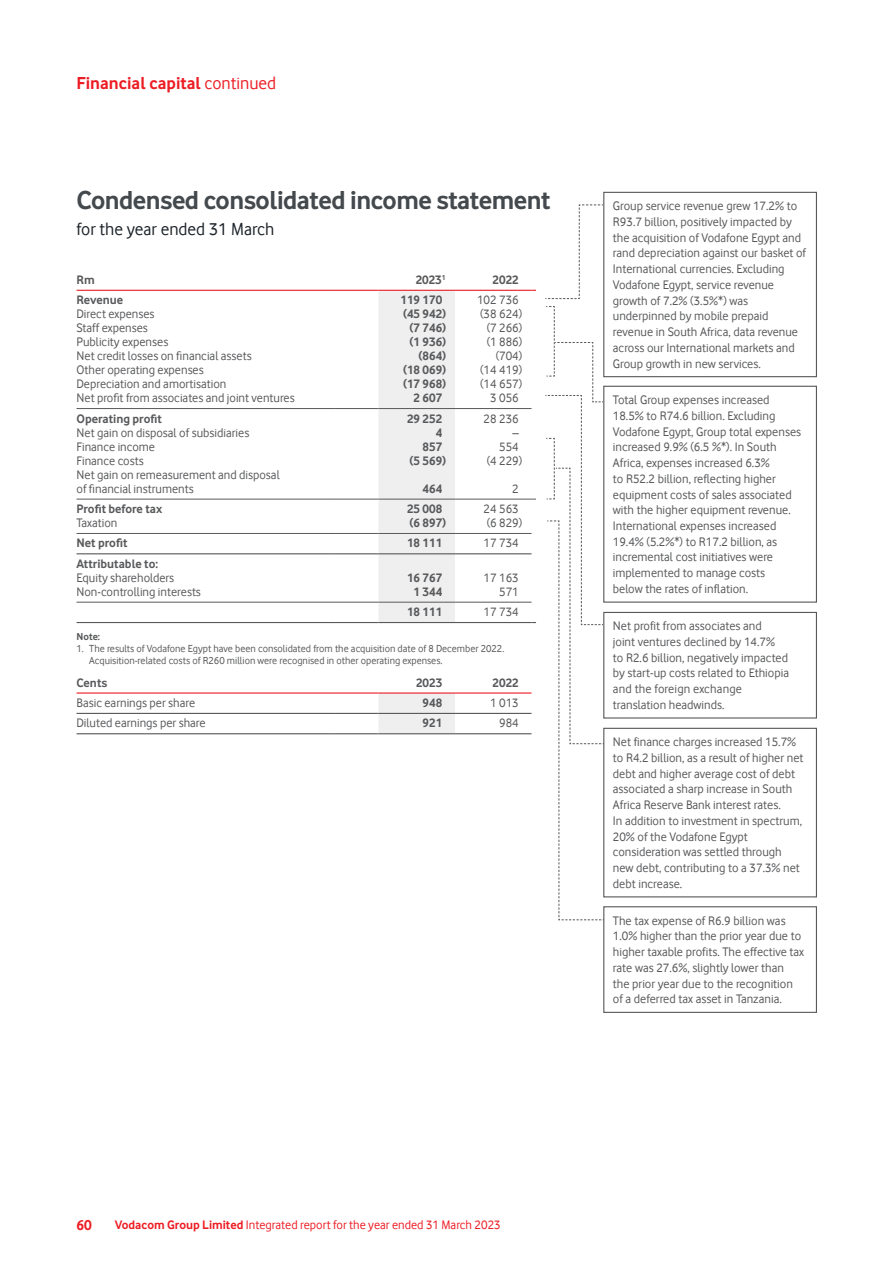
<style>
.page{position:relative;width:893px;height:1263px;background:#fff}
.page>*{position:absolute;margin:0;border:0;box-sizing:border-box;transform-origin:0 0}
.t1{font:700 27px "Vodafone Rg";letter-spacing:-.02em;color:#44494d}
.t2{font:700 18px "Vodafone Rg";color:#ed1d24}
.t3{font:18px "Vodafone Rg";color:#1c2329}
.t4{font:700 15px "Vodafone Rg";color:#ed1d24}
.t5{font:12.75px/15.8px "Vodafone Rg";color:#58595b}
.t6{font:700 12.75px "Vodafone Rg";color:#58595b}
.t7{font:12.75px "Vodafone Rg";color:#ed1d24}
.t8{font:10.5px/12px "Vodafone Rg";color:#58595b}
.t9{font:700 10.5px "Vodafone Rg";color:#58595b}
.s1{font-weight:400}
.s2{font-weight:700}
</style>
<div class="page">
<div style="left:378px;top:291px;width:77px;height:331px;background:#efeff0"></div>
<hr style="left:77px;top:602px;width:259px;height:1px;background:#58595b">
<hr style="left:336px;top:602px;width:42px;height:1px;background:#58595b">
<hr style="left:378px;top:602px;width:77px;height:1px;background:#58595b">
<hr style="left:455px;top:602px;width:76px;height:1px;background:#58595b">
<hr style="left:77px;top:290px;width:259px;height:1px;background:#ed1d24">
<hr style="left:336px;top:290px;width:42px;height:1px;background:#ed1d24">
<hr style="left:378px;top:290px;width:77px;height:1px;background:#ed1d24">
<hr style="left:455px;top:290px;width:76px;height:1px;background:#ed1d24">
<hr style="left:77px;top:408px;width:259px;height:1px;background:#58595b">
<hr style="left:336px;top:408px;width:42px;height:1px;background:#58595b">
<hr style="left:378px;top:408px;width:77px;height:1px;background:#58595b">
<hr style="left:455px;top:408px;width:76px;height:1px;background:#58595b">
<hr style="left:77px;top:499px;width:259px;height:1px;background:#58595b">
<hr style="left:336px;top:499px;width:42px;height:1px;background:#58595b">
<hr style="left:378px;top:499px;width:77px;height:1px;background:#58595b">
<hr style="left:455px;top:499px;width:76px;height:1px;background:#58595b">
<hr style="left:77px;top:533px;width:259px;height:1px;background:#58595b">
<hr style="left:336px;top:533px;width:42px;height:1px;background:#58595b">
<hr style="left:378px;top:533px;width:77px;height:1px;background:#58595b">
<hr style="left:455px;top:533px;width:76px;height:1px;background:#58595b">
<hr style="left:77px;top:553px;width:259px;height:1px;background:#58595b">
<hr style="left:336px;top:553px;width:42px;height:1px;background:#58595b">
<hr style="left:378px;top:553px;width:77px;height:1px;background:#58595b">
<hr style="left:455px;top:553px;width:76px;height:1px;background:#58595b">
<hr style="left:77px;top:622px;width:259px;height:1px;background:#58595b">
<hr style="left:336px;top:622px;width:42px;height:1px;background:#58595b">
<hr style="left:378px;top:622px;width:77px;height:1px;background:#58595b">
<hr style="left:455px;top:622px;width:76px;height:1px;background:#58595b">
<div style="left:378px;top:694px;width:77px;height:39px;background:#efeff0"></div>
<hr style="left:77px;top:713px;width:259px;height:1px;background:#58595b">
<hr style="left:336px;top:713px;width:42px;height:1px;background:#58595b">
<hr style="left:378px;top:713px;width:77px;height:1px;background:#58595b">
<hr style="left:455px;top:713px;width:76px;height:1px;background:#58595b">
<hr style="left:77px;top:692px;width:259px;height:2px;background:#ed1d24">
<hr style="left:336px;top:692px;width:42px;height:2px;background:#ed1d24">
<hr style="left:378px;top:692px;width:77px;height:2px;background:#ed1d24">
<hr style="left:455px;top:692px;width:76px;height:2px;background:#ed1d24">
<hr style="left:77px;top:733px;width:259px;height:1px;background:#58595b">
<hr style="left:336px;top:733px;width:42px;height:1px;background:#58595b">
<hr style="left:378px;top:733px;width:77px;height:1px;background:#58595b">
<hr style="left:455px;top:733px;width:76px;height:1px;background:#58595b">
<div style="left:603px;top:386px;width:214px;height:217px;border:1px solid #58595b"></div>
<div style="left:603px;top:192px;width:214px;height:185px;border:1px solid #58595b"></div>
<div style="left:603px;top:612px;width:214px;height:106px;border:1px solid #58595b"></div>
<div style="left:603px;top:728px;width:214px;height:169px;border:1px solid #58595b"></div>
<div style="left:603px;top:906px;width:214px;height:107px;border:1px solid #58595b"></div>
<svg style="left:545px;top:204px;width:59px;height:95px"></svg>
<svg style="left:545px;top:306px;width:60px;height:614px"></svg>
<h2 class="t2" style="left:77px;top:72px;width:201px">Financial capital <span class="s1">continued</span></h2>
<h1 class="t1" style="left:77px;top:185px;width:475px">Condensed consolidated income statement</h1>
<h2 class="t3" style="left:77px;top:219px;width:199px">for the year ended 31 March</h2>
<p class="t6" style="left:77px;top:272px;width:20px">Rm</p>
<p class="t6" style="left:416px;top:272px;width:31px">2023<sup>1</sup></p>
<p class="t6" style="left:493px;top:272px;width:28px">2022</p>
<p class="t6" style="left:77px;top:293px;width:48px">Revenue</p>
<p class="t6" style="left:401px;top:293px;width:43px">119 170</p>
<p class="t5" style="left:477px;top:292px;width:43px">102 736</p>
<p class="t5" style="left:77px;top:306px;width:80px">Direct expenses</p>
<p class="t6" style="left:403px;top:307px;width:45px">(45 942)</p>
<p class="t5" style="left:480px;top:306px;width:44px">(38 624)</p>
<p class="t5" style="left:77px;top:320px;width:73px">Staff expenses</p>
<p class="t6" style="left:410px;top:321px;width:38px">(7 746)</p>
<p class="t5" style="left:487px;top:320px;width:37px">(7 266)</p>
<p class="t5" style="left:77px;top:334px;width:93px">Publicity expenses</p>
<p class="t6" style="left:410px;top:335px;width:38px">(1 936)</p>
<p class="t5" style="left:487px;top:334px;width:37px">(1 886)</p>
<p class="t5" style="left:77px;top:348px;width:177px">Net credit losses on financial assets</p>
<p class="t6" style="left:419px;top:349px;width:29px">(864)</p>
<p class="t5" style="left:496px;top:348px;width:28px">(704)</p>
<p class="t5" style="left:77px;top:362px;width:129px">Other operating expenses</p>
<p class="t6" style="left:403px;top:363px;width:45px">(18 069)</p>
<p class="t5" style="left:480px;top:362px;width:44px">(14 419)</p>
<p class="t5" style="left:77px;top:376px;width:151px">Depreciation and amortisation</p>
<p class="t6" style="left:403px;top:377px;width:45px">(17 968)</p>
<p class="t5" style="left:480px;top:376px;width:44px">(14 657)</p>
<p class="t5" style="left:77px;top:390px;width:220px">Net profit from associates and joint ventures</p>
<p class="t6" style="left:414px;top:391px;width:30px">2 607</p>
<p class="t5" style="left:490px;top:390px;width:30px">3 056</p>
<p class="t6" style="left:77px;top:411px;width:87px">Operating profit</p>
<p class="t6" style="left:407px;top:411px;width:37px">29 252</p>
<p class="t5" style="left:484px;top:410px;width:37px">28 236</p>
<p class="t5" style="left:77px;top:424px;width:174px">Net gain on disposal of subsidiaries</p>
<p class="t6" style="left:436px;top:425px;width:8px">4</p>
<p class="t5" style="left:512px;top:424px;width:8px">–</p>
<p class="t5" style="left:77px;top:438px;width:80px">Finance income</p>
<p class="t6" style="left:423px;top:439px;width:21px">857</p>
<p class="t5" style="left:499px;top:438px;width:21px">554</p>
<p class="t5" style="left:77px;top:452px;width:69px">Finance costs</p>
<p class="t6" style="left:410px;top:453px;width:38px">(5 569)</p>
<p class="t5" style="left:487px;top:452px;width:37px">(4 229)</p>
<p class="t5" style="left:77px;top:467px;width:205px;line-height:14.2px">Net gain on remeasurement and disposal of financial instruments</p>
<p class="t6" style="left:423px;top:481px;width:21px">464</p>
<p class="t5" style="left:512px;top:480px;width:8px">2</p>
<p class="t6" style="left:77px;top:501px;width:87px">Profit before tax</p>
<p class="t6" style="left:407px;top:501px;width:37px">25 008</p>
<p class="t5" style="left:484px;top:501px;width:37px">24 563</p>
<p class="t5" style="left:77px;top:515px;width:42px">Taxation</p>
<p class="t6" style="left:410px;top:515px;width:38px">(6 897)</p>
<p class="t5" style="left:487px;top:515px;width:37px">(6 829)</p>
<p class="t6" style="left:77px;top:536px;width:52px">Net profit</p>
<p class="t6" style="left:407px;top:536px;width:37px">18 111</p>
<p class="t5" style="left:484px;top:535px;width:37px">17 734</p>
<p class="t6" style="left:77px;top:556px;width:83px">Attributable to:</p>
<p class="t5" style="left:77px;top:570px;width:99px">Equity shareholders</p>
<p class="t6" style="left:407px;top:570px;width:37px">16 767</p>
<p class="t5" style="left:484px;top:570px;width:37px">17 163</p>
<p class="t5" style="left:77px;top:584px;width:126px">Non-controlling interests</p>
<p class="t6" style="left:414px;top:584px;width:30px">1 344</p>
<p class="t5" style="left:499px;top:584px;width:21px">571</p>
<p class="t6" style="left:407px;top:604px;width:37px">18 111</p>
<p class="t5" style="left:484px;top:604px;width:37px">17 734</p>
<p class="t9" style="left:77px;top:631px;width:25px">Note:</p>
<p class="t8" style="left:89px;top:643px;width:417px;text-indent:-13px">1. The results of Vodafone Egypt have been consolidated from the acquisition date of 8 December 2022.<br>Acquisition-related costs of R260 million were recognised in other operating expenses.</p>
<p class="t6" style="left:77px;top:675px;width:32px">Cents</p>
<p class="t6" style="left:416px;top:675px;width:28px">2023</p>
<p class="t6" style="left:493px;top:675px;width:28px">2022</p>
<p class="t5" style="left:77px;top:695px;width:120px">Basic earnings per share</p>
<p class="t6" style="left:423px;top:695px;width:21px">948</p>
<p class="t5" style="left:490px;top:695px;width:30px">1 013</p>
<p class="t5" style="left:77px;top:715px;width:131px">Diluted earnings per share</p>
<p class="t6" style="left:423px;top:716px;width:21px">921</p>
<p class="t5" style="left:499px;top:715px;width:21px">984</p>
<p class="t5" style="left:613px;top:198px;width:195px">Group service revenue grew 17.2% to R93.7 billion, positively impacted by the acquisition of Vodafone Egypt and rand depreciation against our basket of International currencies. Excluding Vodafone Egypt, service revenue growth of 7.2% (3.5%*) was underpinned by mobile prepaid revenue in South Africa, data revenue across our International markets and Group growth in new services.</p>
<p class="t5" style="left:613px;top:392px;width:190px">Total Group expenses increased 18.5% to R74.6 billion. Excluding Vodafone Egypt, Group total expenses increased 9.9% (6.5 %*). In South Africa, expenses increased 6.3%<br>to R52.2 billion, reflecting higher equipment costs of sales associated with the higher equipment revenue.<br>International expenses increased 19.4% (5.2%*) to R17.2 billion, as incremental cost initiatives were implemented to manage costs<br>below the rates of inflation.</p>
<p class="t5" style="left:613px;top:618px;width:178px">Net profit from associates and<br>joint ventures declined by 14.7%<br>to R2.6 billion, negatively impacted by start-up costs related to Ethiopia and the foreign exchange translation headwinds.</p>
<p class="t5" style="left:613px;top:734px;width:192px">Net finance charges increased 15.7% to R4.2 billion, as a result of higher net debt and higher average cost of debt associated a sharp increase in South Africa Reserve Bank interest rates.<br>In addition to investment in spectrum, 20% of the Vodafone Egypt consideration was settled through new debt, contributing to a 37.3% net debt increase.</p>
<p class="t5" style="left:613px;top:912px;width:193px">The tax expense of R6.9 billion was 1.0% higher than the prior year due to higher taxable profits. The effective tax rate was 27.6%, slightly lower than<br>the prior year due to the recognition of a deferred tax asset in Tanzania.</p>
<p class="t4" style="left:77px;top:1217px;width:17px">60</p>
<p class="t7" style="left:115px;top:1218px;width:387px"><span class="s2">Vodacom Group Limited</span> Integrated report for the year ended 31 March 2023</p>
</div>
